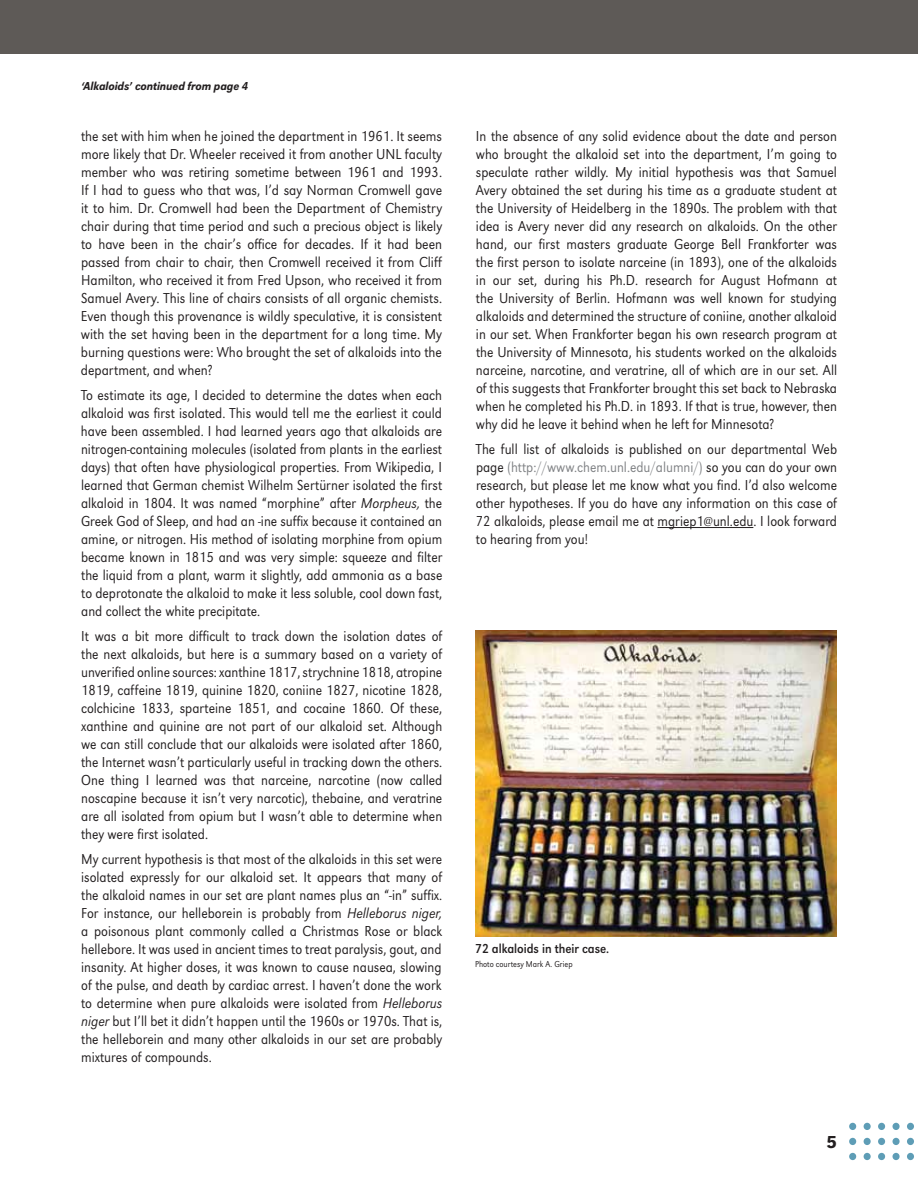
<style>
.page{position:relative;width:918px;height:1188px;background:#fff}
.page>*{position:absolute;margin:0;border:0;box-sizing:border-box;transform-origin:0 0}
.t1{font:500 18px "URW Grotesk T";color:#231f20}
.t2{font:300 15px/18px "URW Grotesk T";color:#231f20;text-align:justify;scale:.9 1}
.t3{font:300 15px/18px "URW Grotesk T";color:#231f20;text-align:justify;scale:.91 1}
.t4{font:13.5px "URW Grotesk T";color:#231f20;scale:.9 1}
.t5{font:12px "URW Grotesk T Med Ita";color:#231f20;scale:.9 1}
.t6{font:300 9px "URW Grotesk T";color:#231f20;scale:.9 1}
.s1{font-style:italic}
.s2{color:#808285}
</style>
<div class="page">
<svg style="left:849px;top:1153px;width:65px;height:7px"></svg>
<svg style="left:849px;top:1138px;width:65px;height:7px"></svg>
<svg style="left:849px;top:1123px;width:65px;height:7px"></svg>
<hr style="left:657px;top:527px;width:96px;height:1px;background:#231f20">
<img style="left:476px;top:631px;width:361px;height:305px">
<div style="left:0;top:0;width:918px;height:54px;background:#5e5a57"></div>
<p class="t5" style="left:81px;top:79px;width:187px">‘Alkaloids’ continued from page 4</p>
<p class="t3" style="left:81px;top:127px;width:399px">the set with him when he joined the department in 1961. It seems more likely that Dr. Wheeler received it from another UNL faculty member who was retiring sometime between 1961 and 1993.<br>If I had to guess who that was, I’d say Norman Cromwell gave it to him. Dr. Cromwell had been the Department of Chemistry chair during that time period and such a precious object is likely to have been in the chair’s office for decades. If it had been passed from chair to chair, then Cromwell received it from Cliff Hamilton, who received it from Fred Upson, who received it from Samuel Avery. This line of chairs consists of all organic chemists.<br>Even though this provenance is wildly speculative, it is consistent with the set having been in the department for a long time. My burning questions were: Who brought the set of alkaloids into the department, and when?</p>
<p class="t2" style="left:81px;top:386px;width:403px">To estimate its age, I decided to determine the dates when each alkaloid was first isolated. This would tell me the earliest it could have been assembled. I had learned years ago that alkaloids are nitrogen-containing molecules (isolated from plants in the earliest days) that often have physiological properties. From Wikipedia, I learned that German chemist Wilhelm Sertürner isolated the first alkaloid in 1804. It was named “morphine” after <span class="s1">Morpheus,</span> the Greek God of Sleep, and had an -ine suffix because it contained an amine, or nitrogen. His method of isolating morphine from opium became known in 1815 and was very simple: squeeze and filter the liquid from a plant, warm it slightly, add ammonia as a base to deprotonate the alkaloid to make it less soluble, cool down fast, and collect the white precipitate.</p>
<p class="t2" style="left:81px;top:627px;width:403px">It was a bit more difficult to track down the isolation dates of the next alkaloids, but here is a summary based on a variety of unverified online sources: xanthine 1817, strychnine 1818, atropine 1819, caffeine 1819, quinine 1820, coniine 1827, nicotine 1828, colchicine 1833, sparteine 1851, and cocaine 1860. Of these, xanthine and quinine are not part of our alkaloid set. Although we can still conclude that our alkaloids were isolated after 1860, the Internet wasn’t particularly useful in tracking down the others.<br>One thing I learned was that narceine, narcotine (now called noscapine because it isn’t very narcotic), thebaine, and veratrine are all isolated from opium but I wasn’t able to determine when they were first isolated.</p>
<p class="t2" style="left:81px;top:850px;width:403px">My current hypothesis is that most of the alkaloids in this set were isolated expressly for our alkaloid set. It appears that many of the alkaloid names in our set are plant names plus an “-in” suffix.<br>For instance, our helleborein is probably from <span class="s1">Helleborus niger, </span>a poisonous plant commonly called a Christmas Rose or black hellebore. It was used in ancient times to treat paralysis, gout, and insanity. At higher doses, it was known to cause nausea, slowing of the pulse, and death by cardiac arrest. I haven’t done the work to determine when pure alkaloids were isolated from <span class="s1">Helleborus niger</span> but I’ll bet it didn’t happen until the 1960s or 1970s. That is, the helleborein and many other alkaloids in our set are probably mixtures of compounds.</p>
<p class="t2" style="left:476px;top:127px;width:403px">In the absence of any solid evidence about the date and person who brought the alkaloid set into the department, I’m going to speculate rather wildly. My initial hypothesis was that Samuel Avery obtained the set during his time as a graduate student at the University of Heidelberg in the 1890s. The problem with that idea is Avery never did any research on alkaloids. On the other hand, our first masters graduate George Bell Frankforter was the first person to isolate narceine (in 1893), one of the alkaloids in our set, during his Ph.D. research for August Hofmann at the University of Berlin. Hofmann was well known for studying alkaloids and determined the structure of coniine, another alkaloid in our set. When Frankforter began his own research program at the University of Minnesota, his students worked on the alkaloids narceine, narcotine, and veratrine, all of which are in our set. All of this suggests that Frankforter brought this set back to Nebraska when he completed his Ph.D. in 1893. If that is true, however, then why did he leave it behind when he left for Minnesota?</p>
<p class="t2" style="left:476px;top:440px;width:403px">The full list of alkaloids is published on our departmental Web page <span class="s2">(http://www.chem.unl.edu/alumni/)</span> so you can do your own research, but please let me know what you find. I’d also welcome other hypotheses. If you do have any information on this case of 72 alkaloids, please email me at mgriep1@unl.edu. I look forward to hearing from you!</p>
<p class="t4" style="left:475px;top:941px;width:151px">72 alkaloids in their case.</p>
<p class="t6" style="left:475px;top:959px;width:110px">Photo courtesy Mark A. Griep</p>
<p class="t1" style="left:827px;top:1132px;width:12px">5</p>
</div>
